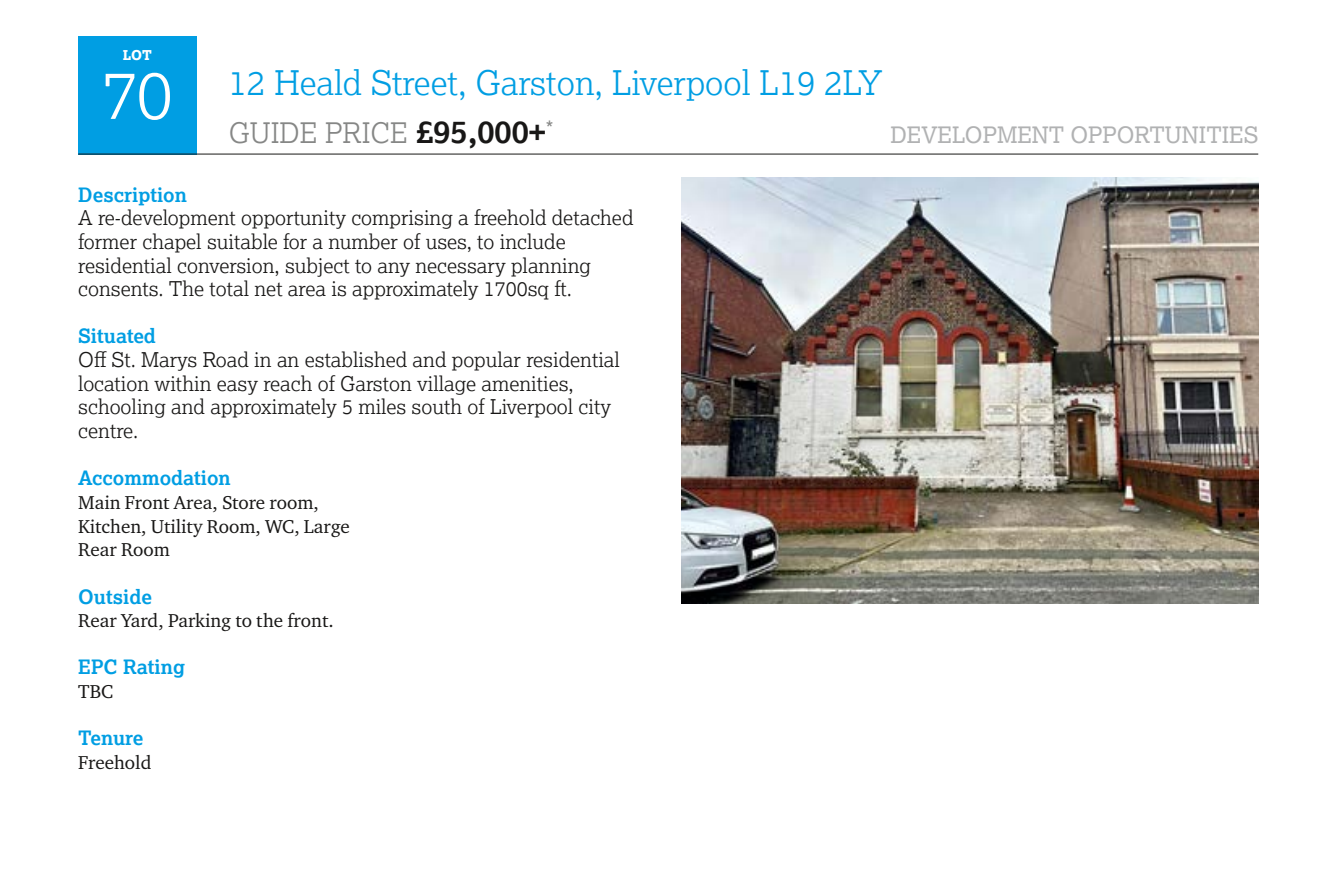
<style>
.page{position:relative;width:1338px;height:896px;background:#fff}
.page>*{position:absolute;margin:0;border:0;box-sizing:border-box;transform-origin:0 0}
.t1{font:300 67.5px "Lexia";color:#fff}
.t2{font:300 33.75px "Lexia";color:#009ee3}
.t3{font:300 28.12px "Lexia";color:#868786}
.t4{font:22.5px "Lexia";color:#b1b2b3}
.t5{font:300 20.25px/23.6px "Lexia";color:#181716}
.t6{font:700 19.8px "Lexia";color:#009ee3}
.t7{font:19.12px/23.6px "Charter ITC Pro";color:#181716}
.t8{font:800 13.5px "Lexia";color:#fff}
.s1{font-weight:700;font-size:31.5px;color:#181716}
</style>
<div class="page">
<div style="left:78px;top:36px;width:118px;height:118px;background:#009ee3"></div>
<hr style="left:78px;top:154px;width:1180px;height:1px;background:#181716">
<img style="left:681px;top:178px;width:577px;height:425px">
<p class="t8" style="left:123px;top:46px;width:31px">LOT</p>
<h1 class="t1" style="left:102px;top:52px;width:73px">70</h1>
<h2 class="t2" style="left:229px;top:62px;width:655px">12 Heald Street, Garston, Liverpool L19 2LY</h2>
<h3 class="t3" style="left:229px;top:115px;width:326px">GUIDE PRICE <span class="s1">£95,000+</span><sup>*</sup></h3>
<p class="t4" style="left:890px;top:120px;width:369px">DEVELOPMENT OPPORTUNITIES</p>
<p class="t6" style="left:78px;top:182px;width:110px">Description</p>
<p class="t5" style="left:78px;top:205px;width:557px">A re-development opportunity comprising a freehold detached former chapel suitable for a number of uses, to include residential conversion, subject to any necessary planning consents. The total net area is approximately 1700sq ft.</p>
<p class="t6" style="left:78px;top:324px;width:79px">Situated</p>
<p class="t5" style="left:78px;top:347px;width:543px">Off St. Marys Road in an established and popular residential location within easy reach of Garston village amenities, schooling and approximately 5 miles south of Liverpool city centre.</p>
<p class="t6" style="left:78px;top:465px;width:154px">Accommodation</p>
<p class="t7" style="left:78px;top:490px;width:273px">Main Front Area, Store room,<br>Kitchen, Utility Room, WC, Large<br>Rear Room</p>
<p class="t6" style="left:78px;top:583px;width:75px">Outside</p>
<p class="t7" style="left:78px;top:608px;width:257px">Rear Yard, Parking to the front.</p>
<p class="t6" style="left:78px;top:654px;width:108px">EPC Rating</p>
<p class="t7" style="left:78px;top:679px;width:37px">TBC</p>
<p class="t6" style="left:78px;top:725px;width:67px">Tenure</p>
<p class="t7" style="left:78px;top:750px;width:75px">Freehold</p>
</div>
